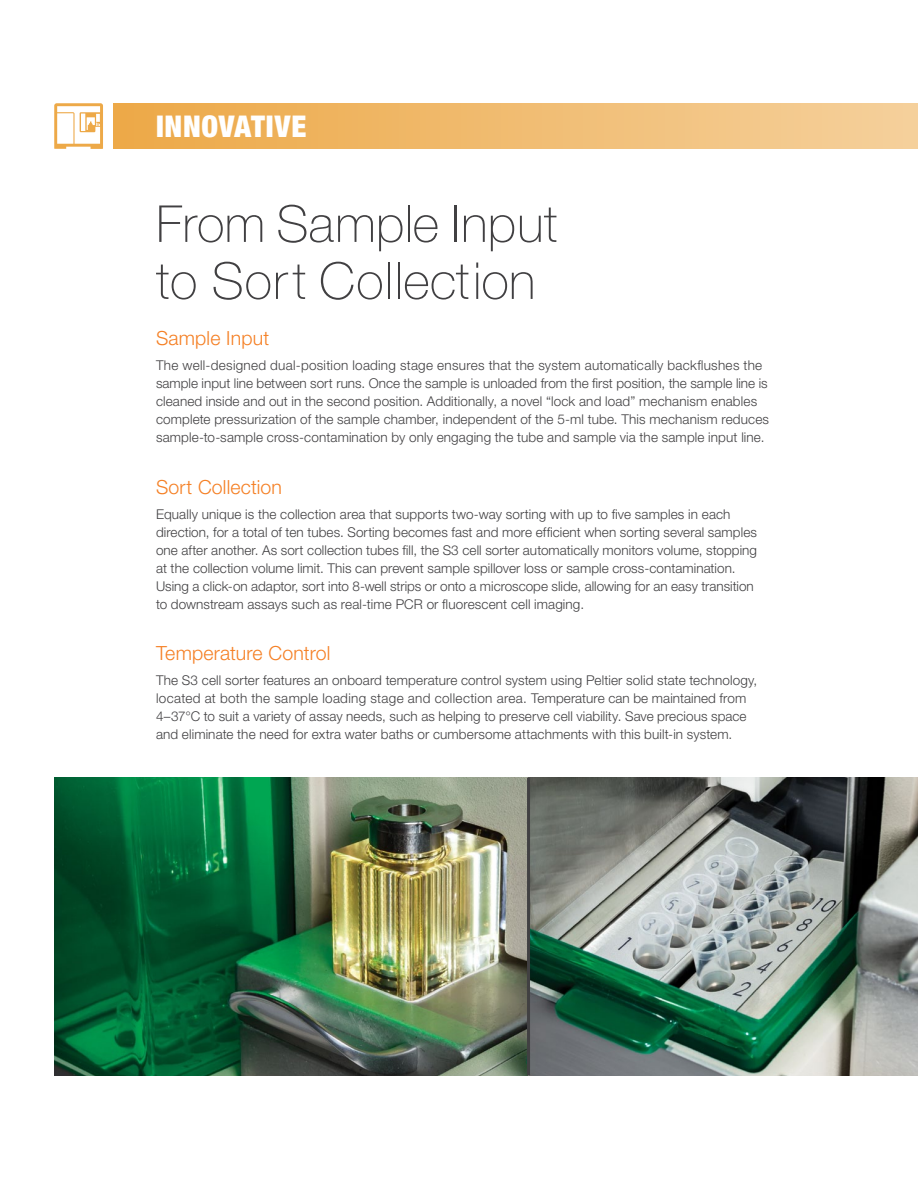
<style>
.page{position:relative;width:918px;height:1188px;background:#fff}
.page>*{position:absolute;margin:0;border:0;box-sizing:border-box;transform-origin:0 0}
.t1{font:100 51px/57px "Helvetica Neue LT Std";letter-spacing:.005em;color:#414042}
.t2{font:900 condensed 30px "Helvetica Neue LT Std";letter-spacing:.025em;color:#fff}
.t3{font:300 19.5px "Helvetica Neue LT Std";letter-spacing:.01em;color:#f58025}
.t4{font:300 13.5px/18px "Helvetica Neue LT Std";letter-spacing:.005em;color:#414042}
</style>
<div class="page">
<svg style="left:54px;top:103px;width:49px;height:46px"></svg>
<img style="left:54px;top:778px;width:487px;height:298px">
<img style="left:530px;top:778px;width:388px;height:297px">
<hr style="left:527px;top:778px;width:3px;height:297px;background:#414042">
<div style="left:113px;top:103px;width:805px;height:45px;background:linear-gradient(to right,#eda847,#f5d09c)"></div>
<h2 class="t2" style="left:156px;top:108px;width:152px">INNOVATIVE</h2>
<h1 class="t1" style="left:156px;top:195px;width:403px">From Sample Input to Sort Collection</h1>
<h3 class="t3" style="left:156px;top:327px;width:115px">Sample Input</h3>
<p class="t4" style="left:156px;top:356px;width:615px">The well-designed dual-position loading stage ensures that the system automatically backflushes the sample input line between sort runs. Once the sample is unloaded from the first position, the sample line is cleaned inside and out in the second position. Additionally, a novel “lock and load” mechanism enables complete pressurization of the sample chamber, independent of the 5-ml tube. This mechanism reduces sample-to-sample cross-contamination by only engaging the tube and sample via the sample input line.</p>
<h3 class="t3" style="left:156px;top:475px;width:128px">Sort Collection</h3>
<p class="t4" style="left:156px;top:504px;width:602px">Equally unique is the collection area that supports two-way sorting with up to five samples in each direction, for a total of ten tubes. Sorting becomes fast and more efficient when sorting several samples one after another. As sort collection tubes fill, the S3 cell sorter automatically monitors volume, stopping at the collection volume limit. This can prevent sample spillover loss or sample cross-contamination.<br>Using a click-on adaptor, sort into 8-well strips or onto a microscope slide, allowing for an easy transition to downstream assays such as real-time PCR or fluorescent cell imaging.</p>
<h3 class="t3" style="left:156px;top:641px;width:176px">Temperature Control</h3>
<p class="t4" style="left:156px;top:671px;width:603px">The S3 cell sorter features an onboard temperature control system using Peltier solid state technology, located at both the sample loading stage and collection area. Temperature can be maintained from 4–37°C to suit a variety of assay needs, such as helping to preserve cell viability. Save precious space and eliminate the need for extra water baths or cumbersome attachments with this built-in system.</p>
</div>
